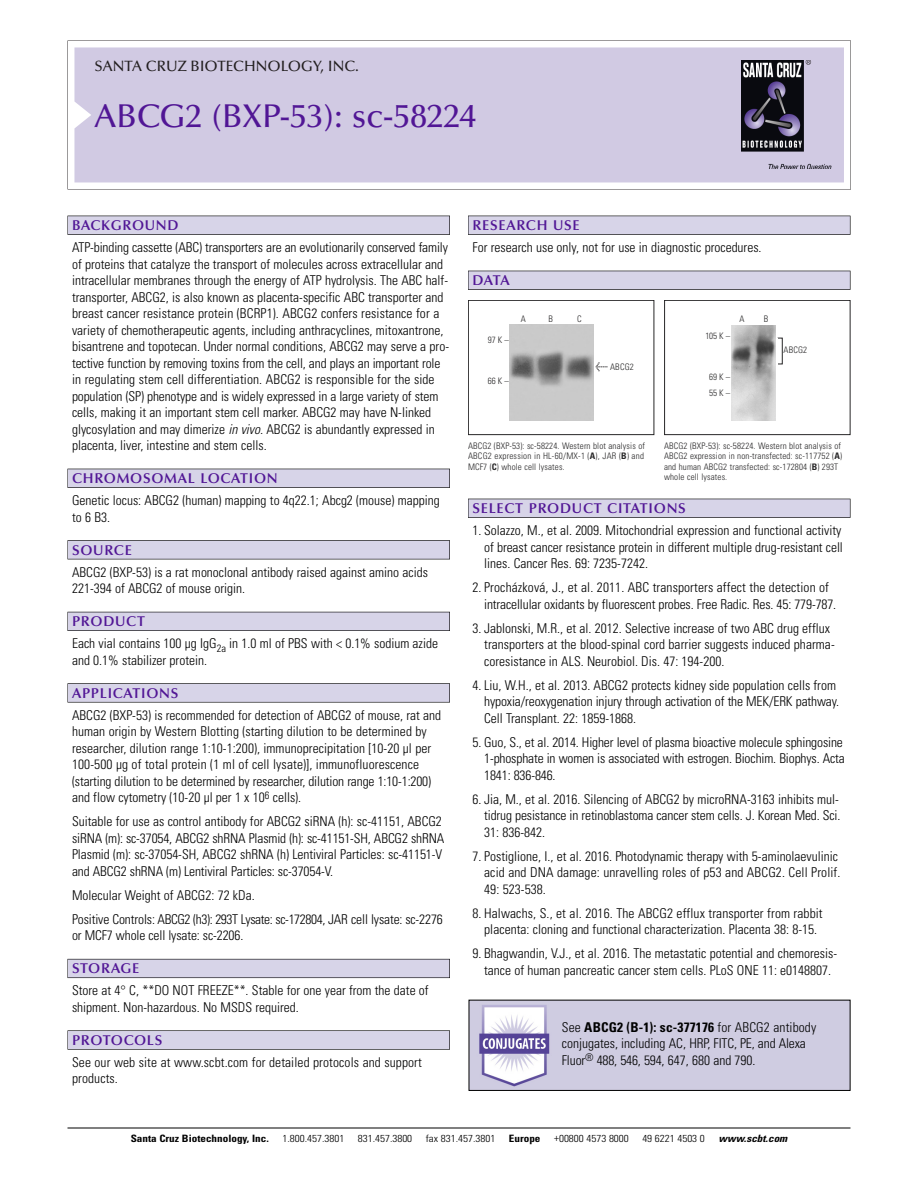
<style>
.page{position:relative;width:918px;height:1188px;background:#fff}
.page>*{position:absolute;margin:0;border:0;box-sizing:border-box;transform-origin:0 0}
.t1{font:500 33px "Optima";color:#511695}
.t2{font:500 15px "Optima";color:#231f20}
.t3{font:600 14.25px "Optima";letter-spacing:.05em;color:#511695}
.t4{font:300 condensed 13.5px/16.5px "Univers";color:#000}
.t5{font:300 condensed 10.2px "Univers";color:#000;scale:1.1 1}
.t6{font:700 condensed 10.2px "Univers";color:#000;scale:1.1 1}
.t7{font:italic 700 condensed 10.2px "Univers";color:#000;scale:1.1 1}
.t8{font:300 condensed 9px/10.5px "Univers";letter-spacing:.015em;color:#272627}
.s1{font-style:italic}
.s2{font-family:"Meta Plus";font-weight:400;font-stretch:normal;font-size:10.5px}
.s3{font-weight:700}
</style>
<div class="page">
<svg style="left:74px;top:41px;width:777px;height:148px"></svg>
<div style="left:74px;top:47px;width:770px;height:135px;background:#d1cae3"></div>
<img style="left:741px;top:60px;width:90px;height:108px">
<div style="left:68px;top:216px;width:382px;height:19px;background:#535256"></div>
<div style="left:68px;top:216px;width:381px;height:18px;background:#d7d4e8"></div>
<div style="left:68px;top:469px;width:382px;height:19px;background:#525156"></div>
<div style="left:68px;top:469px;width:381px;height:18px;background:#d7d4e8"></div>
<div style="left:68px;top:540px;width:382px;height:19px;background:#545357"></div>
<div style="left:68px;top:541px;width:381px;height:18px;background:#d7d4e8"></div>
<div style="left:68px;top:612px;width:382px;height:19px;background:#535259"></div>
<div style="left:68px;top:612px;width:381px;height:18px;background:#d7d4e8"></div>
<svg style="left:68px;top:683px;width:382px;height:20px"></svg>
<div style="left:68px;top:684px;width:381px;height:18px;background:#d7d4e8"></div>
<div style="left:68px;top:959px;width:382px;height:19px;background:#64626c"></div>
<div style="left:68px;top:959px;width:381px;height:18px;background:#d7d4e8"></div>
<div style="left:68px;top:1030px;width:382px;height:20px;background:#636364"></div>
<div style="left:68px;top:1031px;width:381px;height:18px;background:#d7d4e8"></div>
<div style="left:468px;top:216px;width:382px;height:19px;background:#535256"></div>
<div style="left:468px;top:216px;width:382px;height:18px;background:#d7d4e8"></div>
<div style="left:468px;top:271px;width:382px;height:19px;background:#525156"></div>
<div style="left:468px;top:271px;width:382px;height:18px;background:#d7d4e8"></div>
<div style="left:468px;top:499px;width:382px;height:19px;background:#525156"></div>
<div style="left:468px;top:499px;width:382px;height:18px;background:#d7d4e8"></div>
<hr style="left:68px;top:1128px;width:782px;height:1px;background:#000">
<div style="left:468px;top:300px;width:186px;height:135px;border:1px solid #272627"></div>
<img style="left:510px;top:325px;width:83px;height:96px">
<div style="left:664px;top:300px;width:186px;height:135px;border:1px solid #272627"></div>
<img style="left:731px;top:325px;width:45px;height:95px">
<img style="left:471px;top:1002px;width:377px;height:87px">
<div style="left:469px;top:1000px;width:381px;height:91px;border:1px solid #000"></div>
<p class="t2" style="left:94px;top:60px;width:266px">SANTA CRUZ BIOTECHNOLOGY, INC.</p>
<p class="t1" style="left:94px;top:102px;width:383px">ABCG2 (BXP-53): sc-58224</p>
<p class="t3" style="left:72px;top:219px;width:108px">BACKGROUND</p>
<p class="t4" style="left:72px;top:240px;width:379px">ATP-binding cassette (ABC) transporters are an evolutionarily conserved family of proteins that catalyze the transport of molecules across extracellular and intracellular membranes through the energy of ATP hydrolysis. The ABC half&shy;transporter, ABCG2, is also known as placenta-specific ABC transporter and breast cancer resistance protein (BCRP1). ABCG2 confers resistance for a variety of chemotherapeutic agents, including anthracyclines, mitoxantrone, bisantrene and topotecan. Under normal conditions, ABCG2 may serve a pro&shy;tective function by removing toxins from the cell, and plays an important role in regulating stem cell differentiation. ABCG2 is responsible for the side population (SP) phenotype and is widely expressed in a large variety of stem cells, making it an important stem cell marker. ABCG2 may have N-linked glycosylation and may dimerize <span class="s1">in vivo.</span>ABCG2 is abundantly expressed in placenta, liver, intestine and stem cells.</p>
<p class="t3" style="left:72px;top:472px;width:207px">CHROMOSOMAL LOCATION</p>
<p class="t4" style="left:72px;top:493px;width:369px">Genetic locus: ABCG2 (human) mapping to 4q22.1; Abcg2 (mouse) mapping to 6 B3.</p>
<p class="t3" style="left:72px;top:544px;width:61px">SOURCE</p>
<p class="t4" style="left:72px;top:565px;width:358px">ABCG2 (BXP-53) is a rat monoclonal antibody raised against amino acids<br>221-394 of ABCG2 of mouse origin.</p>
<p class="t3" style="left:72px;top:615px;width:74px">PRODUCT</p>
<p class="t4" style="left:72px;top:637px;width:368px">Each vial contains 100 µg IgG<sub>2a</sub> in 1.0 ml of PBS with &lt; 0.1% sodium azide and 0.1% stabilizer protein.</p>
<p class="t3" style="left:72px;top:687px;width:108px">APPLICATIONS</p>
<p class="t4" style="left:72px;top:708px;width:371px">ABCG2 (BXP-53) is recommended for detection of ABCG2 of mouse, rat and human origin by Western Blotting (starting dilution to be determined by researcher, dilution range 1:10-1:200), immunoprecipitation [10-20 µl per 100-500 µg of total protein (1 ml of cell lysate)], immunofluorescence (starting dilution to be determined by researcher, dilution range 1:10-1:200) and flow cytometry (10-20 µl per 1 x 10<sup>6</sup> cells).</p>
<p class="t4" style="left:72px;top:815px;width:374px">Suitable for use as control antibody for ABCG2 siRNA (h): sc-41151, ABCG2 siRNA (m): sc-37054, ABCG2 shRNA Plasmid (h): sc-41151-SH, ABCG2 shRNA Plasmid (m): sc-37054-SH, ABCG2 shRNA (h) Lentiviral Particles: sc-41151-V and ABCG2 shRNA (m) Lentiviral Particles: sc-37054-V.</p>
<p class="t4" style="left:72px;top:888px;width:184px">Molecular Weight of ABCG2: 72 kDa.</p>
<p class="t4" style="left:72px;top:912px;width:372px">Positive Controls: ABCG2 (h3): 293T Lysate: sc-172804, JAR cell lysate: sc-2276 or MCF7 whole cell lysate: sc-2206.</p>
<p class="t3" style="left:72px;top:963px;width:69px">STORAGE</p>
<p class="t4" style="left:72px;top:984px;width:358px">Store at 4° C, **DO NOT FREEZE**. Stable for one year from the date of shipment. Non-hazardous. No MSDS required.</p>
<p class="t3" style="left:72px;top:1034px;width:92px">PROTOCOLS</p>
<p class="t4" style="left:72px;top:1055px;width:351px">See our web site at www.scbt.com for detailed protocols and support products.</p>
<p class="t3" style="left:473px;top:219px;width:109px">RESEARCH USE</p>
<p class="t4" style="left:473px;top:240px;width:291px">For research use only, not for use in diagnostic procedures.</p>
<p class="t3" style="left:473px;top:274px;width:39px">DATA</p>
<p class="t8" style="left:521px;top:314px;width:7px">A</p>
<p class="t8" style="left:548px;top:314px;width:6px">B</p>
<p class="t8" style="left:577px;top:314px;width:6px">C</p>
<p class="t8" style="left:740px;top:315px;width:7px">A</p>
<p class="t8" style="left:764px;top:315px;width:6px">B</p>
<p class="t8" style="left:488px;top:336px;width:22px">97K–</p>
<p class="t8" style="left:488px;top:376px;width:22px">66K–</p>
<p class="t8" style="left:595px;top:362px;width:40px"><span class="s2">&lt;</span> ABCG2</p>
<p class="t8" style="left:705px;top:331px;width:26px">105 K –</p>
<p class="t8" style="left:709px;top:369px;width:22px;line-height:16px">69K–<br>55K–</p>
<p class="t8" style="left:784px;top:346px;width:25px">ABCG2</p>
<p class="t8" style="left:468px;top:441px;width:179px;text-align:justify">ABCG2 (BXP-53): sc-58224. Western blot analysis of ABCG2 expression in HL-60/MX-1 (<span class="s3">A</span>), JAR (<span class="s3">B</span>) and MCF7 (<span class="s3">C</span>) whole cell lysates.</p>
<p class="t8" style="left:664px;top:441px;width:179px">ABCG2 (BXP-53): sc-58224. Western blot analysis of ABCG2 expression in non-transfected: sc-117752 (<span class="s3">A</span>) and human ABCG2 transfected: sc-172804 (<span class="s3">B</span>) 293T whole cell lysates.</p>
<p class="t3" style="left:473px;top:502px;width:215px">SELECT PRODUCT CITATIONS</p>
<p class="t4" style="left:484px;top:523px;width:360px;text-align:justify;text-indent:-12px">1. Solazzo, M., et al. 2009. Mitochondrial expression and functional activity of breast cancer resistance protein in different multiple drug-resistant cell lines. Cancer Res. 69: 7235-7242.</p>
<p class="t4" style="left:484px;top:580px;width:354px;text-indent:-12px">2. Procházková, J., et al. 2011. ABC transporters affect the detection of intracellular oxidants by fluorescent probes. Free Radic. Res. 45: 779-787.</p>
<p class="t4" style="left:484px;top:621px;width:352px;text-indent:-12px">3. Jablonski, M.R., et al. 2012. Selective increase of two ABC drug efflux transporters at the blood-spinal cord barrier suggests induced pharma&shy;coresistance in ALS. Neurobiol. Dis. 47: 194-200.</p>
<p class="t4" style="left:484px;top:678px;width:357px;text-indent:-12px">4. Liu, W.H., et al. 2013. ABCG2 protects kidney side population cells from hypoxia/reoxygenation injury through activation of the MEK/ERK pathway.<br>Cell Transplant. 22: 1859-1868.</p>
<p class="t4" style="left:484px;top:735px;width:362px;text-indent:-12px">5. Guo, S., et al. 2014. Higher level of plasma bioactive molecule sphingosine<br>1-phosphate in women is associated with estrogen. Biochim. Biophys. Acta<br>1841: 836-846.</p>
<p class="t4" style="left:484px;top:792px;width:358px;text-align:justify;text-indent:-12px">6. Jia, M., et al. 2016. Silencing of ABCG2 by microRNA-3163 inhibits mul&shy;tidrug pesistance in retinoblastoma cancer stem cells. J. Korean Med. Sci.<br>31: 836-842.</p>
<p class="t4" style="left:484px;top:849px;width:358px;text-indent:-12px">7. Postiglione, I., et al. 2016. Photodynamic therapy with 5-aminolaevulinic acid and DNA damage: unravelling roles of p53 and ABCG2. Cell Prolif.<br>49: 523-538.</p>
<p class="t4" style="left:473px;top:906px;width:352px;text-align:center">8. Halwachs, S., et al. 2016. The ABCG2 efflux transporter from rabbit placenta: cloning and functional characterization. Placenta 38: 8-15.</p>
<p class="t4" style="left:473px;top:946px;width:366px;text-align:center">9. Bhagwandin, V.J., et al. 2016. The metastatic potential and chemoresis&shy;tance of human pancreatic cancer stem cells. PLoS ONE 11: e0148807.</p>
<p class="t4" style="left:562px;top:1020px;width:256px">See <span class="s3">ABCG2 (B-1): sc-377176</span> for ABCG2 antibody conjugates, including AC, HRP, FITC, PE, and Alexa<br>Fluor<sup>®</sup> 488, 546, 594, 647, 680 and 790.</p>
<p class="t6" style="left:131px;top:1135px;width:127px">Santa Cruz Biotechnology, Inc.</p>
<p class="t5" style="left:282px;top:1135px;width:58px">1.800.457.3801</p>
<p class="t5" style="left:358px;top:1135px;width:51px">831.457.3800</p>
<p class="t5" style="left:426px;top:1135px;width:65px">fax 831.457.3801</p>
<p class="t6" style="left:509px;top:1135px;width:30px">Europe</p>
<p class="t5" style="left:554px;top:1135px;width:69px">+00800 4573 8000</p>
<p class="t5" style="left:642px;top:1135px;width:58px">49 6221 4503 0</p>
<p class="t7" style="left:719px;top:1135px;width:66px">www.scbt.com</p>
</div>
